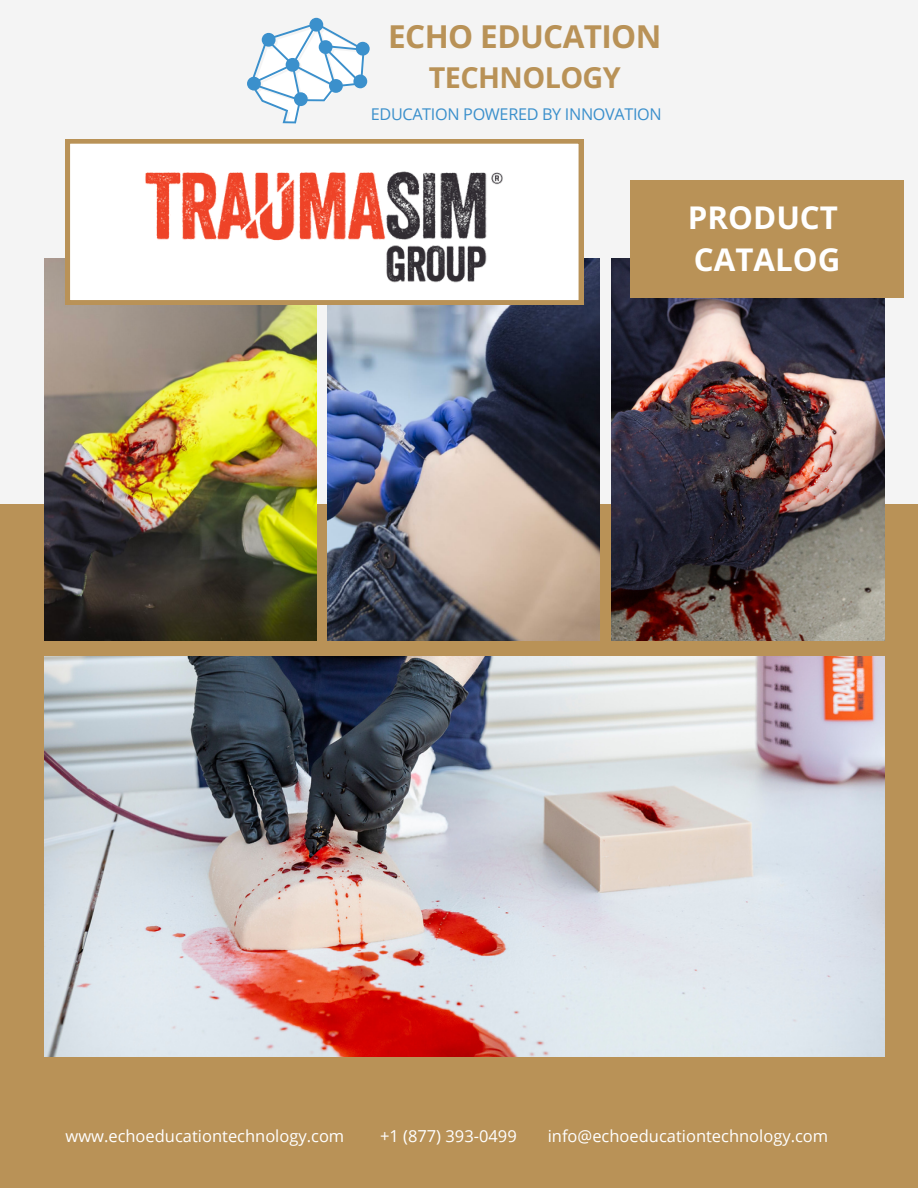
<style>
.page{position:relative;width:918px;height:1188px;background:#b99257}
.page>*{position:absolute;margin:0;border:0;box-sizing:border-box;transform-origin:0 0}
.t1{font:700 31.5px "Open Sans";letter-spacing:-.02em;color:#b99257}
.t2{font:700 31.35px "Open Sans";color:#fff}
.t3{font:700 28.8px "Open Sans";letter-spacing:-.02em;color:#b99257}
.t4{font:16.5px "Open Sans";color:#fff}
.t5{font:16.2px "Open Sans";letter-spacing:-.02em;color:#3b90cc}
</style>
<div class="page">
<div style="left:0;top:0;width:918px;height:504px;background:#f4f4f4"></div>
<img style="left:44px;top:258px;width:272px;height:383px">
<img style="left:328px;top:258px;width:272px;height:383px">
<img style="left:611px;top:258px;width:273px;height:383px">
<img style="left:44px;top:656px;width:840px;height:401px">
<div style="left:631px;top:180px;width:273px;height:117px;background:#b99257"></div>
<svg style="left:66px;top:139px;width:517px;height:166px"></svg>
<img style="left:141px;top:149px;width:367px;height:145px">
<svg style="left:247px;top:18px;width:123px;height:106px"></svg>
<p class="t1" style="left:388px;top:15px;width:275px">ECHO EDUCATION</p>
<p class="t3" style="left:429px;top:57px;width:194px">TECHNOLOGY</p>
<p class="t5" style="left:371px;top:103px;width:292px">EDUCATION POWERED BY INNOVATION</p>
<p class="t2" style="left:688px;top:195px;width:152px">PRODUCT</p>
<p class="t2" style="left:694px;top:238px;width:148px">CATALOG</p>
<p class="t4" style="left:66px;top:1124px;width:280px">www.echoeducationtechnology.com</p>
<p class="t4" style="left:380px;top:1124px;width:138px">+1 (877) 393-0499</p>
<p class="t4" style="left:548px;top:1124px;width:282px">info@echoeducationtechnology.com</p>
</div>
